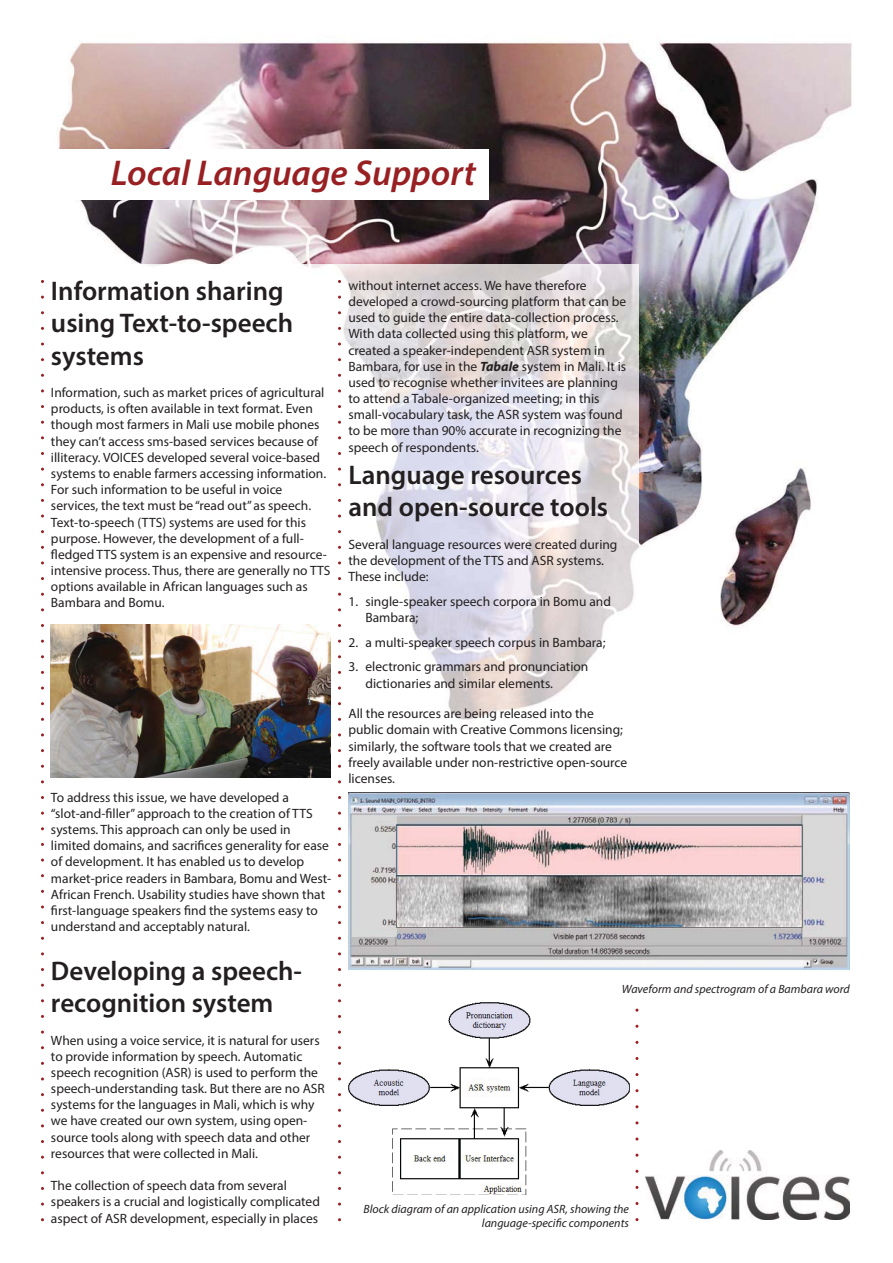
<style>
.page{position:relative;width:893px;height:1263px;background:#fff}
.page>*{position:absolute;margin:0;border:0;box-sizing:border-box;transform-origin:0 0}
.t1{font:italic 600 36px "Myriad Pro";color:#982022}
.t2{font:600 27px/32.4px "Myriad Pro";color:#231f20}
.t3{font:13.5px/16.2px "Myriad Pro";color:#231f20}
.t4{font:italic 12px/14.4px "Myriad Pro";color:#231f20;text-align:right}
.s1{font-weight:700;font-style:italic}
</style>
<div class="page">
<img style="left:50px;top:41px;width:802px;height:724px">
<img style="left:646px;top:1150px;width:204px;height:70px">
<img style="left:129px;top:265px;width:509px;height:472px">
<div style="left:42px;top:149px;width:447px;height:51px;background:#fff"></div>
<svg style="left:635px;top:1009px;width:3px;height:212px"></svg>
<img style="left:348px;top:792px;width:502px;height:178px">
<img style="left:348px;top:1002px;width:281px;height:193px">
<svg style="left:338px;top:280px;width:3px;height:941px"></svg>
<svg style="left:41px;top:280px;width:3px;height:941px"></svg>
<img style="left:51px;top:625px;width:280px;height:153px">
<h1 class="t1" style="left:111px;top:159px;width:366px">Local Language Support</h1>
<h2 class="t2" style="left:51px;top:277px;width:244px">Information sharing using Text-to-speech systems</h2>
<p class="t3" style="left:51px;top:385px;width:281px">Information, such as market prices of agricultural products, is often available in text format. Even though most farmers in Mali use mobile phones they can’t access sms-based services because of illiteracy. VOICES developed several voice-based systems to enable farmers accessing information.<br>For such information to be useful in voice services, the text must be “read out” as speech.<br>Text-to-speech (TTS) systems are used for this purpose. However, the development of a full&shy;fledged TTS system is an expensive and resource&shy;intensive process. Thus, there are generally no TTS options available in African languages such as Bambara and Bomu.</p>
<p class="t3" style="left:51px;top:790px;width:282px">To address this issue, we have developed a “slot-and-filler” approach to the creation of TTS systems. This approach can only be used in limited domains, and sacrifices generality for ease of development. It has enabled us to develop market-price readers in Bambara, Bomu and West-African French. Usability studies have shown that first-language speakers find the systems easy to understand and acceptably natural.</p>
<h2 class="t2" style="left:51px;top:956px;width:253px">Developing a speech&shy;recognition system</h2>
<p class="t3" style="left:51px;top:1033px;width:275px">When using a voice service, it is natural for users to provide information by speech. Automatic speech recognition (ASR) is used to perform the speech-understanding task. But there are no ASR systems for the languages in Mali, which is why we have created our own system, using open&shy;source tools along with speech data and other resources that were collected in Mali.</p>
<p class="t3" style="left:51px;top:1178px;width:270px">The collection of speech data from several speakers is a crucial and logistically complicated aspect of ASR development, especially in places</p>
<p class="t3" style="left:348px;top:278px;width:279px">without internet access. We have therefore developed a crowd-sourcing platform that can be used to guide the entire data-collection process.<br>With data collected using this platform, we created a speaker-independent ASR system in Bambara, for use in the <span class="s1">Tabale</span> system in Mali. It is used to recognise whether invitees are planning to attend a Tabale-organized meeting; in this small-vocabulary task, the ASR system was found to be more than 90% accurate in recognizing the speech of respondents.</p>
<h2 class="t2" style="left:348px;top:461px;width:261px">Language resources and open-source tools</h2>
<p class="t3" style="left:348px;top:537px;width:271px">Several language resources were created during the development of the TTS and ASR systems.<br>These include:</p>
<p class="t3" style="left:365px;top:594px;width:247px;text-indent:-17px">1. single-speaker speech corpora in Bomu and<br>Bambara;</p>
<p class="t3" style="left:348px;top:635px;width:259px">2. a multi-speaker speech corpus in Bambara;</p>
<p class="t3" style="left:365px;top:660px;width:224px;text-indent:-17px">3. electronic grammars and pronunciation dictionaries and similar elements.</p>
<p class="t3" style="left:348px;top:706px;width:280px">All the resources are being released into the public domain with Creative Commons licensing; similarly, the software tools that we created are freely available under non-restrictive open-source licenses.</p>
<p class="t4" style="left:622px;top:983px;width:229px">Waveform and spectrogram of a Bambara word</p>
<p class="t4" style="left:363px;top:1202px;width:267px">Block diagram of an application using ASR, showing the language-specific components</p>
</div>
